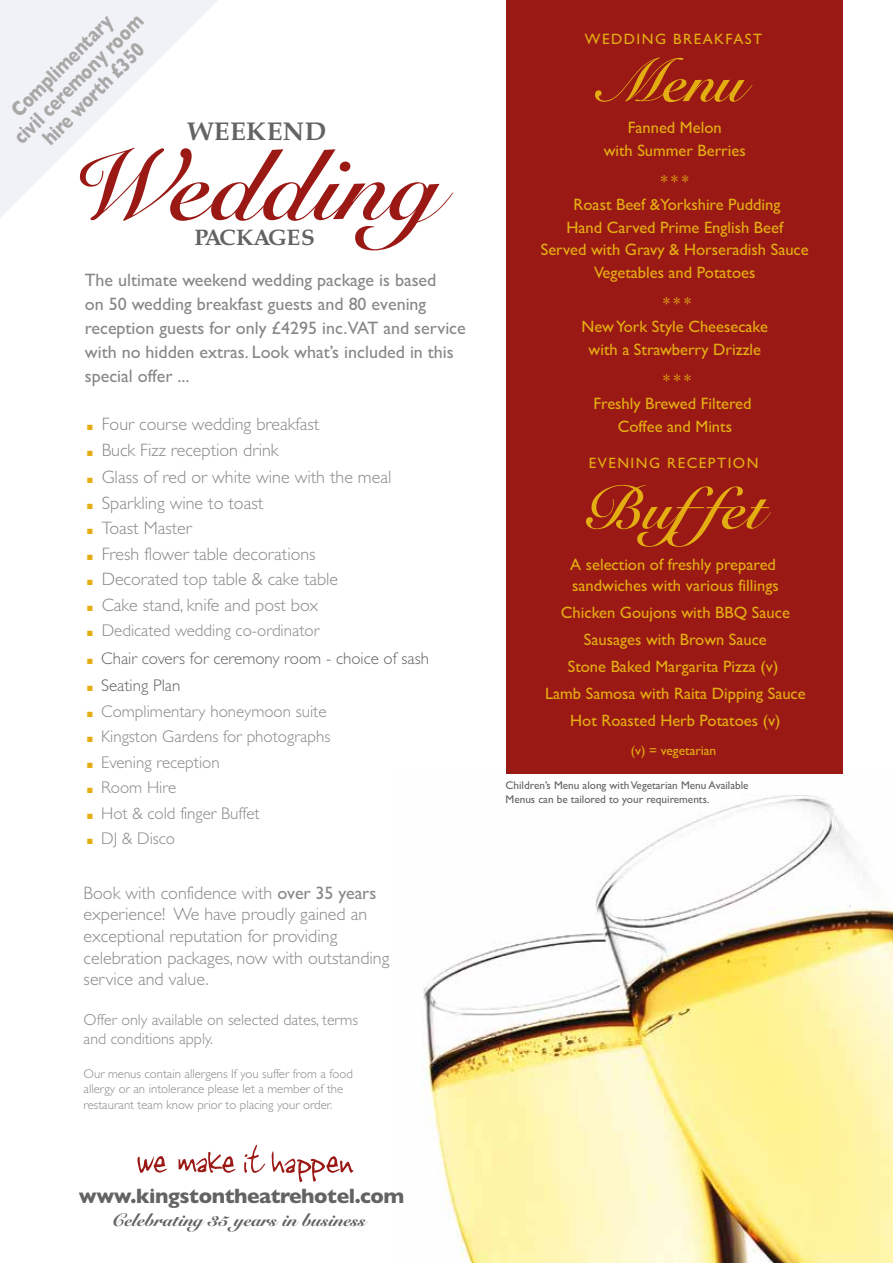
<style>
.page{position:relative;width:893px;height:1263px;background:#fff}
.page>*{position:absolute;margin:0;border:0;box-sizing:border-box;transform-origin:0 0}
.t1{font:700 100.35px "Snell Roundhand";color:#9a1915}
.t2{font:700 60px "Snell Roundhand";letter-spacing:.01em;color:#e4ae13}
.t3{font:700 25.65px "Book Antiqua";letter-spacing:.02em;color:#646363}
.t4{font:700 22.5px "Book Antiqua";letter-spacing:-.02em;color:#646363}
.t5{font:700 21px/21px "Gill Sans";color:#a8a8a7;text-align:center;scale:.8 1}
.t6{font:700 21px "Gill Sans";letter-spacing:-.02em;color:#646363}
.t7{font:300 18px/21.6px "Gill Sans";color:#878787}
.t8{font:18px/24px "Gill Sans";color:#878787}
.t9{font:900 18px "Snell Roundhand";color:#646363}
.t10{font:300 16.95px "Gill Sans";color:#878787}
.t11{font:300 16.95px "Gill Sans";color:#646363}
.t12{font:16.5px/22.8px "Gill Sans";color:#e4ae13;text-align:center}
.t13{font:300 15.9px/19px "Gill Sans";color:#878787}
.t14{font:15px "Gill Sans";letter-spacing:.1em;color:#e4ae13}
.t15{font:13.5px "Gill Sans";color:#e4ae13}
.t16{font:300 12.75px/15.3px "Gill Sans";color:#878787}
.t17{font:11.25px/13.5px "Gill Sans";color:#646363}
.s1{color:#e4ae13}
.s2{font-weight:400}
</style>
<div class="page">
<img style="left:422px;top:795px;width:471px;height:468px">
<svg style="left:0;top:0;width:218px;height:218px;fill:#f3f4f8"></svg>
<svg style="left:137px;top:1156px;width:30px;height:17px"></svg>
<svg style="left:244px;top:1145px;width:21px;height:28px"></svg>
<svg style="left:272px;top:1151px;width:81px;height:31px"></svg>
<svg style="left:179px;top:1152px;width:57px;height:21px"></svg>
<div style="left:506px;top:0;width:337px;height:774px;background:#9a1915"></div>
<p class="t5" style="left:-5px;top:118px;width:218px;rotate:-45deg">Complimentary<br>civil ceremony room hire worth £350</p>
<h3 class="t3" style="left:188px;top:114px;width:140px">WEEKEND</h3>
<h1 class="t1" style="left:70px;top:146px;width:373px">Wedding</h1>
<h3 class="t4" style="left:194px;top:222px;width:122px">PACKAGES</h3>
<p class="t8" style="left:85px;top:267px;width:383px">The ultimate weekend wedding package is based<br>on 50 wedding breakfast guests and 80 evening reception guests for only £4295 inc.VAT and service with no hidden extras. Look what’s included in this special offer ...</p>
<p class="t7" style="left:87px;top:413px;width:234px"><span class="s1">■</span> Four course wedding breakfast</p>
<p class="t7" style="left:87px;top:438px;width:193px"><span class="s1">■</span> Buck Fizz reception drink</p>
<p class="t7" style="left:87px;top:466px;width:306px"><span class="s1">■</span> Glass of red or white wine with the meal</p>
<p class="t7" style="left:87px;top:491px;width:177px"><span class="s1">■</span> Sparkling wine to toast</p>
<p class="t7" style="left:87px;top:517px;width:106px"><span class="s1">■</span> Toast Master</p>
<p class="t7" style="left:87px;top:542px;width:230px"><span class="s1">■</span> Fresh flower table decorations</p>
<p class="t7" style="left:87px;top:568px;width:252px"><span class="s1">■</span> Decorated top table &amp; cake table</p>
<p class="t7" style="left:87px;top:593px;width:232px"><span class="s1">■</span> Cake stand, knife and post box</p>
<p class="t10" style="left:87px;top:617px;width:234px"><span class="s1">■</span> Dedicated wedding co-ordinator</p>
<p class="t11" style="left:87px;top:645px;width:343px"><span class="s1">■</span> Chair covers for ceremony room - choice of sash</p>
<p class="t11" style="left:87px;top:672px;width:95px"><span class="s1">■</span> Seating Plan</p>
<p class="t10" style="left:87px;top:698px;width:241px"><span class="s1">■</span> Complimentary honeymoon suite</p>
<p class="t10" style="left:87px;top:723px;width:245px"><span class="s1">■</span> Kingston Gardens for photographs</p>
<p class="t10" style="left:87px;top:749px;width:134px"><span class="s1">■</span> Evening reception</p>
<p class="t10" style="left:87px;top:774px;width:91px"><span class="s1">■</span> Room Hire</p>
<p class="t10" style="left:87px;top:800px;width:174px"><span class="s1">■</span> Hot &amp; cold finger Buffet</p>
<p class="t10" style="left:87px;top:825px;width:89px"><span class="s1">■</span> DJ &amp; Disco</p>
<p class="t7" style="left:84px;top:881px;width:307px">Book with confidence with <span class="s2">over 35 years </span>experience! We have proudly gained an exceptional reputation for providing celebration packages, now with outstanding service and value.</p>
<p class="t13" style="left:84px;top:1009px;width:276px">Offer only available on selected dates, terms and conditions apply.</p>
<p class="t16" style="left:84px;top:1065px;width:271px">Our menus contain allergens If you suffer from a food allergy or an intolerance please let a member of the restaurant team know prior to placing your order.</p>
<p class="t6" style="left:79px;top:1179px;width:327px">www.kingstontheatrehotel.com</p>
<p class="t9" style="left:111px;top:1208px;width:256px">Celebrating 35 years in business</p>
<p class="t14" style="left:585px;top:30px;width:179px">WEDDING BREAKFAST</p>
<h2 class="t2" style="left:603px;top:57px;width:144px">Menu</h2>
<p class="t12" style="left:604px;top:116px;width:144px">Fanned Melon<br>with Summer Berries</p>
<p class="t12" style="left:541px;top:170px;width:269px">***<br>Roast Beef &amp;Yorkshire Pudding<br>Hand Carved Prime English Beef<br>Served with Gravy &amp; Horseradish Sauce<br>Vegetables and Potatoes</p>
<p class="t12" style="left:582px;top:292px;width:188px">***<br>New York Style Cheesecake with a Strawberry Drizzle</p>
<p class="t12" style="left:593px;top:369px;width:160px">***<br>Freshly Brewed Filtered<br>Coffee and Mints</p>
<p class="t14" style="left:589px;top:454px;width:171px">EVENING RECEPTION</p>
<h2 class="t2" style="left:584px;top:484px;width:197px">Buffet</h2>
<p class="t12" style="left:570px;top:554px;width:210px;line-height:21px;text-align:left">A selection of freshly prepared sandwiches with various fillings</p>
<p class="t12" style="left:545px;top:599px;width:262px;line-height:27px">Chicken Goujons with BBQ Sauce<br>Sausages with Brown Sauce<br>Stone Baked Margarita Pizza (v)<br>Lamb Samosa with Raita Dipping Sauce<br>Hot Roasted Herb Potatoes (v)</p>
<p class="t15" style="left:631px;top:742px;width:87px">(v) = vegetarian</p>
<p class="t17" style="left:506px;top:779px;width:245px">Children’s Menu along with Vegetarian Menu Available<br>Menus can be tailored to your requirements.</p>
</div>
